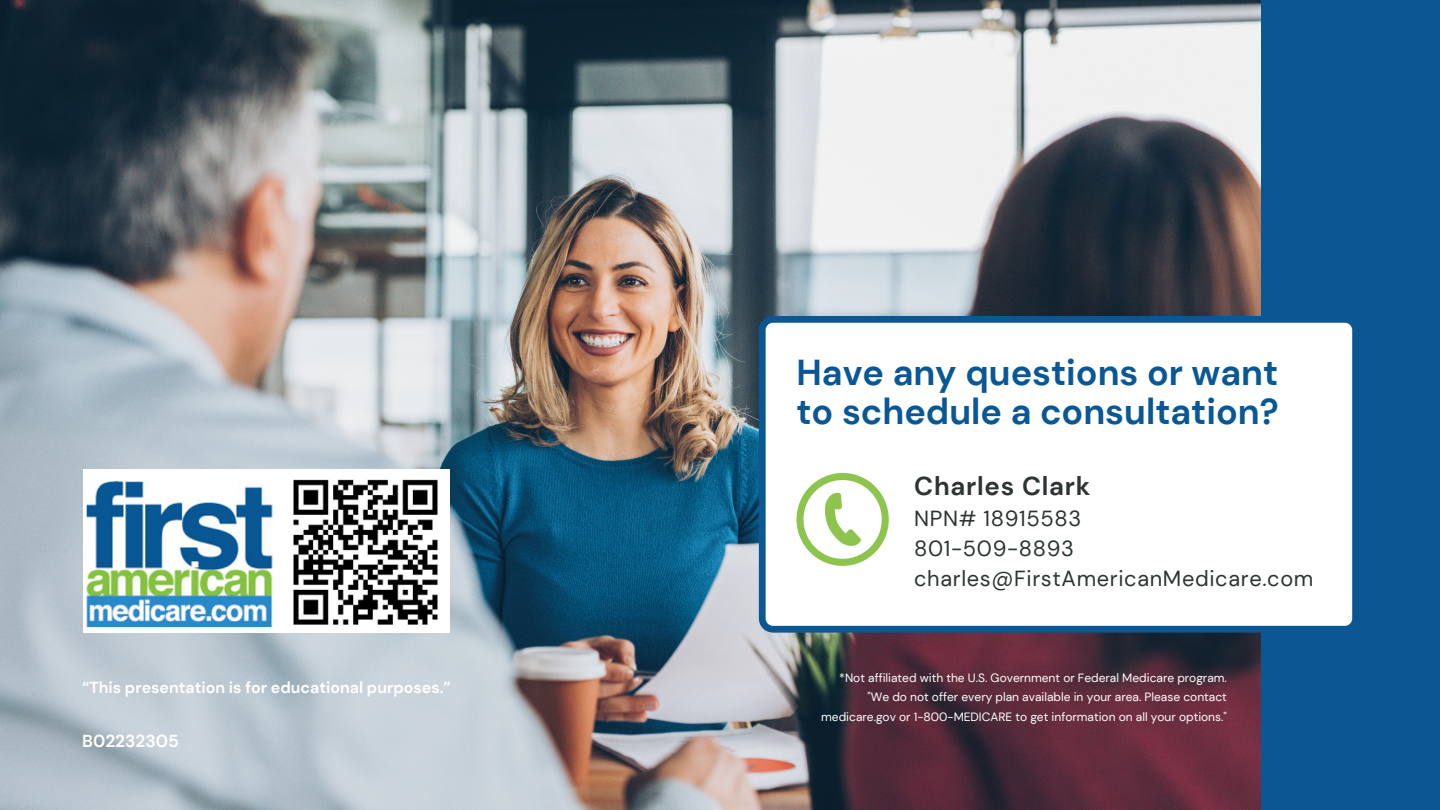
<style>
.page{position:relative;width:1440px;height:810px;background:#0a5794}
.page>*{position:absolute;margin:0;border:0;box-sizing:border-box;transform-origin:0 0}
.t1{font:700 36px/39px "DM Sans";color:#095794}
.t2{font:700 25.8px "DM Sans";letter-spacing:.03em;color:#2d3434}
.t3{font:21.8px/30px "DM Sans";letter-spacing:.03em;color:#2d3434}
.t4{font:700 17.4px "DM Sans";color:#fff}
.t5{font:700 16px "DM Sans";color:#fff}
.t6{font:12px/19.5px "DM Sans";color:#fff;text-align:right}
</style>
<div class="page">
<img style="left:0;top:0;width:1261px;height:810px">
<svg style="left:759px;top:316px;width:594px;height:317px;background:#eef3f7"></svg>
<svg style="left:797px;top:473px;width:92px;height:93px;background:#dbecc7"></svg>
<img style="left:84px;top:470px;width:366px;height:162px">
<h1 class="t1" style="left:797px;top:353px;width:484px">Have any questions or want to schedule a consultation?</h1>
<h2 class="t2" style="left:914px;top:470px;width:178px">Charles Clark</h2>
<h3 class="t3" style="left:914px;top:504px;width:401px">NPN# 18915583<br>801-509-8893 charles@FirstAmericanMedicare.com</h3>
<h3 class="t5" style="left:82px;top:677px;width:370px">“This presentation is for educational purposes.”</h3>
<p class="t6" style="left:821px;top:668px;width:407px">*Not affiliated with the U.S. Government or Federal Medicare program. "We do not offer every plan available in your area. Please contact medicare.gov or 1-800-MEDICARE to get information on all your options."</p>
<h3 class="t4" style="left:82px;top:730px;width:98px">B02232305</h3>
</div>
